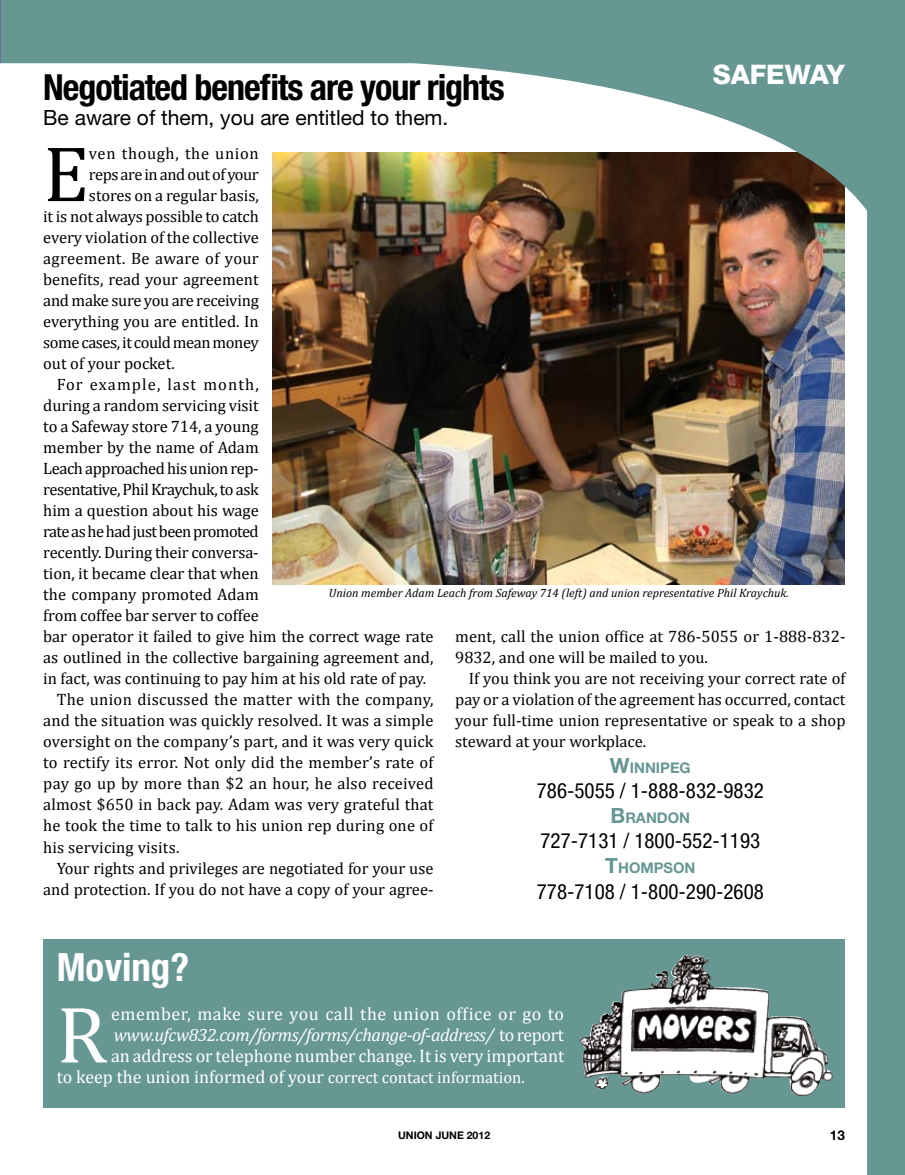
<style>
.page{position:relative;width:905px;height:1175px;background:#fff}
.page>*{position:absolute;margin:0;border:0;box-sizing:border-box;transform-origin:0 0}
.t1{font:81px "Cambria";color:#fff}
.t2{font:79.5px "Cambria";color:#000}
.t3{font:700 condensed 39px "Helvetica Neue LT Pro";color:#fff}
.t4{font:700 condensed 36px "Helvetica Neue LT Pro";letter-spacing:-.03em;color:#000}
.t5{font:800 27px "Helvetica Neue LT Pro";color:#fff}
.t6{font:condensed 21px "Helvetica Neue LT Pro";color:#000}
.t7{font:21px "Helvetica Neue LT Pro";color:#000}
.t8{font:18px "Cambria";color:#fff}
.t9{font:italic 18px "Cambria";letter-spacing:-.02em;color:#fff}
.t10{font:18px "Cambria";letter-spacing:.035em;color:#fff}
.t11{font:16.5px/21px "Cambria";color:#000}
.t12{font:16.5px "Cambria";letter-spacing:-.025em;color:#000}
.t13{font:16.5px "Cambria";letter-spacing:.02em;color:#000}
.t14{font:16.5px "Cambria";letter-spacing:-.035em;color:#000}
.t15{font:16.5px "Cambria";letter-spacing:.07em;color:#000}
.t16{font:16.5px "Cambria";letter-spacing:.04em;color:#000}
.t17{font:700 14.7px "Helvetica Neue LT Pro";color:#669793}
.t18{font:700 13.5px "Helvetica Neue LT Pro";color:#000}
.t19{font:italic 12px "Cambria";color:#000}
.t20{font:700 10.5px "Helvetica Neue LT Pro";color:#000}
.s1{font-size:21px}
.s2{font-style:normal}
.s3{font-size:16.5px}
</style>
<div class="page">
<svg style="left:0;top:0;width:1px;height:64px"></svg>
<img style="left:1px;top:0;width:903px;height:1174px">
<img style="left:578px;top:954px;width:254px;height:142px">
<h3 class="t5" style="left:712px;top:58px;width:134px">SAFEWAY</h3>
<h3 class="t4" style="left:43px;top:65px;width:463px">Negotiated benefits are your rights</h3>
<p class="t7" style="left:43px;top:105px;width:406px">Be aware of them, you are entitled to them.</p>
<h2 class="t2" style="left:43px;top:127px;width:47px">E</h2>
<p class="t16" style="left:89px;top:144px;width:171px">ven though, the union</p>
<p class="t12" style="left:89px;top:165px;width:171px">reps are in and out of your</p>
<p class="t11" style="left:89px;top:185px;width:171px">stores on a regular basis,</p>
<p class="t11" style="left:43px;top:206px;width:217px">it is not always possible to catch</p>
<p class="t11" style="left:43px;top:227px;width:217px">every violation of the collective</p>
<p class="t13" style="left:43px;top:249px;width:217px">agreement. Be aware of your</p>
<p class="t11" style="left:43px;top:269px;width:217px">benefits, read your agreement</p>
<p class="t11" style="left:43px;top:290px;width:217px">and make sure you are receiving</p>
<p class="t11" style="left:43px;top:311px;width:217px">everything you are entitled. In</p>
<p class="t12" style="left:43px;top:333px;width:217px">some cases, it could mean money</p>
<p class="t11" style="left:43px;top:353px;width:133px">out of your pocket.</p>
<p class="t15" style="left:57px;top:375px;width:203px">For example, last month,</p>
<p class="t11" style="left:43px;top:395px;width:217px">during a random servicing visit</p>
<p class="t11" style="left:43px;top:416px;width:217px">to a Safeway store 714, a young</p>
<p class="t11" style="left:43px;top:437px;width:217px">member by the name of Adam</p>
<p class="t12" style="left:43px;top:459px;width:217px">Leach approached his union rep-</p>
<p class="t12" style="left:43px;top:480px;width:217px">resentative, Phil Kraychuk, to ask</p>
<p class="t11" style="left:43px;top:500px;width:217px">him a question about his wage</p>
<p class="t14" style="left:43px;top:522px;width:217px">rate as he had just been promoted</p>
<p class="t11" style="left:43px;top:542px;width:217px">recently. During their conversa-</p>
<p class="t11" style="left:43px;top:563px;width:217px">tion, it became clear that when</p>
<p class="t11" style="left:43px;top:584px;width:217px">the company promoted Adam</p>
<p class="t11" style="left:43px;top:605px;width:217px">from coffee bar server to coffee</p>
<p class="t11" style="left:43px;top:626px;width:392px">bar operator it failed to give him the correct wage rate</p>
<p class="t11" style="left:43px;top:647px;width:392px">as outlined in the collective bargaining agreement and,</p>
<p class="t11" style="left:43px;top:668px;width:384px">in fact, was continuing to pay him at his old rate of pay.</p>
<p class="t13" style="left:57px;top:690px;width:378px">The union discussed the matter with the company,</p>
<p class="t11" style="left:43px;top:710px;width:392px">and the situation was quickly resolved. It was a simple</p>
<p class="t11" style="left:43px;top:731px;width:392px">oversight on the company’s part, and it was very quick</p>
<p class="t11" style="left:43px;top:752px;width:392px">to rectify its error. Not only did the member’s rate of</p>
<p class="t11" style="left:43px;top:773px;width:392px">pay go up by more than $2 an hour, he also received</p>
<p class="t11" style="left:43px;top:794px;width:392px">almost $650 in back pay. Adam was very grateful that</p>
<p class="t11" style="left:43px;top:815px;width:392px">he took the time to talk to his union rep during one of</p>
<p class="t11" style="left:43px;top:836px;width:138px">his servicing visits.</p>
<p class="t11" style="left:57px;top:857px;width:378px">Your rights and privileges are negotiated for your use</p>
<p class="t11" style="left:43px;top:878px;width:392px">and protection. If you do not have a copy of your agree-</p>
<p class="t19" style="left:329px;top:585px;width:461px">Union member Adam Leach from Safeway 714 (left) and union representative Phil Kraychuk.</p>
<p class="t11" style="left:455px;top:626px;width:392px">ment, call the union office at 786-5055 or 1-888-832-<br>9832, and one will be mailed to you.</p>
<p class="t11" style="left:455px;top:668px;width:392px;text-align:justify;text-indent:13px">If you think you are not receiving your correct rate of pay or a violation of the agreement has occurred, contact your full-time union representative or speak to a shop steward at your workplace.</p>
<p class="t17" style="left:610px;top:758px;width:82px"><span class="s1">W</span>INNIPEG</p>
<p class="t6" style="left:537px;top:778px;width:228px">786-5055 / 1-888-832-9832</p>
<p class="t17" style="left:610px;top:808px;width:81px"><span class="s1">B</span>RANDON</p>
<p class="t6" style="left:540px;top:828px;width:221px">727-7131 / 1800-552-1193</p>
<p class="t17" style="left:605px;top:859px;width:92px"><span class="s1">T</span>HOMPSON</p>
<p class="t6" style="left:537px;top:879px;width:228px">778-7108 / 1-800-290-2608</p>
<h3 class="t3" style="left:57px;top:943px;width:134px">Moving?</h3>
<h1 class="t1" style="left:57px;top:987px;width:52px">R</h1>
<p class="t10" style="left:111px;top:1003px;width:454px">emember, make sure you call the union office or go to</p>
<p class="t9" style="left:114px;top:1022px;width:451px">www.ufcw832.com/forms/forms/change-of-address/ <span class="s2">to report</span></p>
<p class="t8" style="left:111px;top:1045px;width:454px">an address or telephone number change. It is very important</p>
<p class="t8" style="left:57px;top:1066px;width:469px">to keep the union informed of your <span class="s3">correct contact information.</span></p>
<p class="t20" style="left:398px;top:1128px;width:94px">UNION JUNE 2012</p>
<p class="t18" style="left:829px;top:1126px;width:17px">13</p>
</div>
